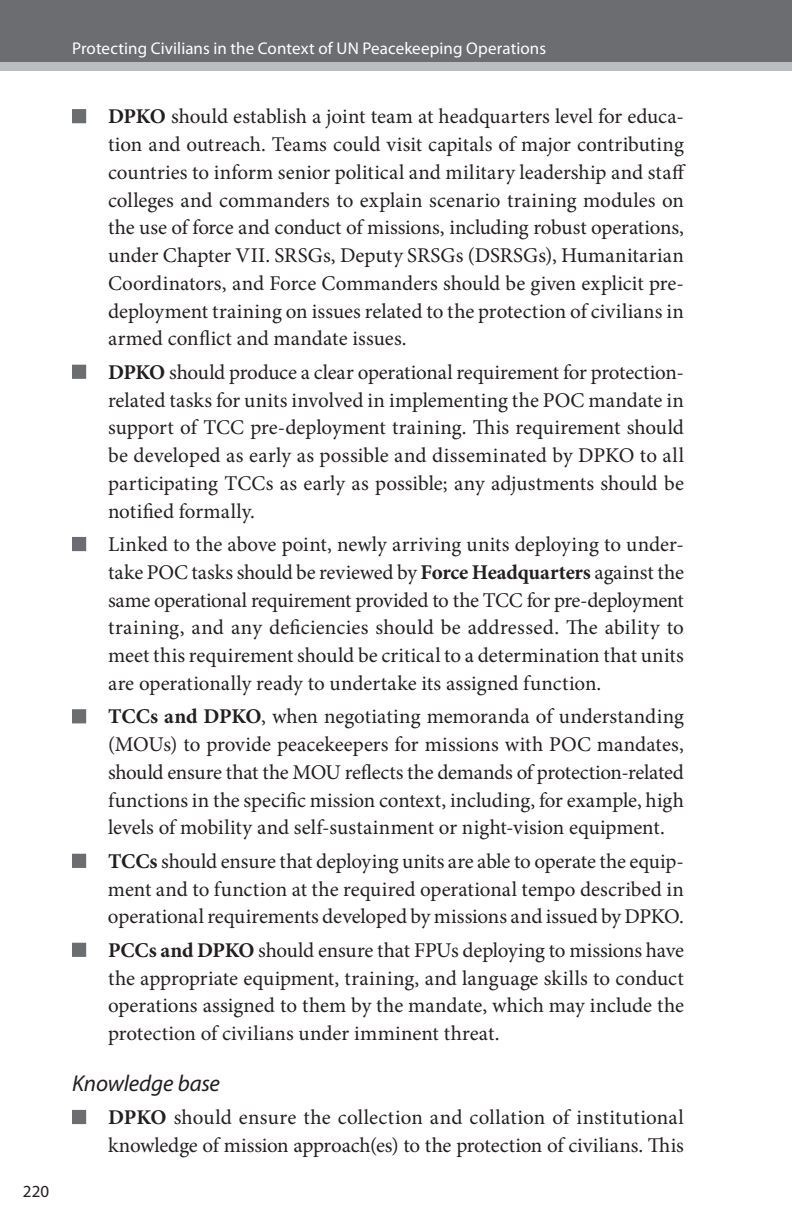
<style>
.page{position:relative;width:792px;height:1224px;background:#fff}
.page>*{position:absolute;margin:0;border:0;box-sizing:border-box;transform-origin:0 0}
.t1{font:italic 23px "Myriad Pro";letter-spacing:-.005em;color:#231f20}
.t2{font:21px/27.8px "Minion Pro";color:#231f20;text-align:justify}
.t3{font:17px "Myriad Pro";letter-spacing:.005em;color:#fff}
.t4{font:17px "Myriad Pro";color:#231f20}
.s1{font-weight:700}
</style>
<div class="page">
<div style="left:0;top:0;width:792px;height:67px;background:#6c6d70"></div>
<div style="left:0;top:62px;width:792px;height:9px;background:#bcbdc0"></div>
<div style="left:72px;top:109px;width:14px;height:14px;background:#6c6d70"></div>
<div style="left:72px;top:365px;width:14px;height:14px;background:#6c6d70;border:2px solid #6c6d70"></div>
<div style="left:72px;top:537px;width:14px;height:14px;background:#6c6d70"></div>
<div style="left:72px;top:709px;width:14px;height:14px;background:#6c6d70;border:2px solid #6c6d70"></div>
<div style="left:72px;top:854px;width:14px;height:14px;background:#6c6d70"></div>
<div style="left:72px;top:943px;width:14px;height:14px;background:#6c6d70;border:2px solid #6c6d70"></div>
<div style="left:72px;top:1110px;width:14px;height:14px;background:#6c6d70"></div>
<p class="t4" style="left:23px;top:1181px;width:28px">220</p>
<p class="t3" style="left:72px;top:38px;width:476px">Protecting Civilians in the Context of UN Peacekeeping Operations</p>
<p class="t2" style="left:108px;top:103px;width:579px"><span class="s1">DPKO</span> should establish a joint team at headquarters level for educa&shy;tion and outreach. Teams could visit capitals of major contributing countries to inform senior political and military leadership and staff colleges and commanders to explain scenario training modules on the use of force and conduct of missions, including robust operations, under Chapter VII. SRSGs, Deputy SRSGs (DSRSGs), Humanitarian Coordinators, and Force Commanders should be given explicit pre&shy;deployment training on issues related to the protection of civilians in armed conflict and mandate issues.</p>
<p class="t2" style="left:108px;top:358px;width:578px"><span class="s1">DPKO</span> should produce a clear operational requirement for protection&shy;related tasks for units involved in implementing the POC mandate in support of TCC pre-deployment training. This requirement should be developed as early as possible and disseminated by DPKO to all participating TCCs as early as possible; any adjustments should be notified formally.</p>
<p class="t2" style="left:108px;top:531px;width:578px">Linked to the above point, newly arriving units deploying to under&shy;take POC tasks should be reviewed by <span class="s1">Force Headquarters</span> against the same operational requirement provided to the TCC for pre-deployment training, and any deficiencies should be addressed. The ability to meet this requirement should be critical to a determination that units are operationally ready to undertake its assigned function.</p>
<p class="t2" style="left:108px;top:703px;width:577px"><span class="s1">TCCs and DPKO</span>, when negotiating memoranda of understanding (MOUs) to provide peacekeepers for missions with POC mandates, should ensure that the MOU reflects the demands of protection-related functions in the specific mission context, including, for example, high levels of mobility and self-sustainment or night-vision equipment.</p>
<p class="t2" style="left:108px;top:847px;width:578px"><span class="s1">TCCs</span> should ensure that deploying units are able to operate the equip&shy;ment and to function at the required operational tempo described in operational requirements developed by missions and issued by DPKO.</p>
<p class="t2" style="left:108px;top:936px;width:578px"><span class="s1">PCCs and DPKO</span> should ensure that FPUs deploying to missions have the appropriate equipment, training, and language skills to conduct operations assigned to them by the mandate, which may include the protection of civilians under imminent threat.</p>
<p class="t1" style="left:72px;top:1069px;width:150px">Knowledge base</p>
<p class="t2" style="left:108px;top:1104px;width:577px"><span class="s1">DPKO</span> should ensure the collection and collation of institutional knowledge of mission approach(es) to the protection of civilians. This</p>
</div>
